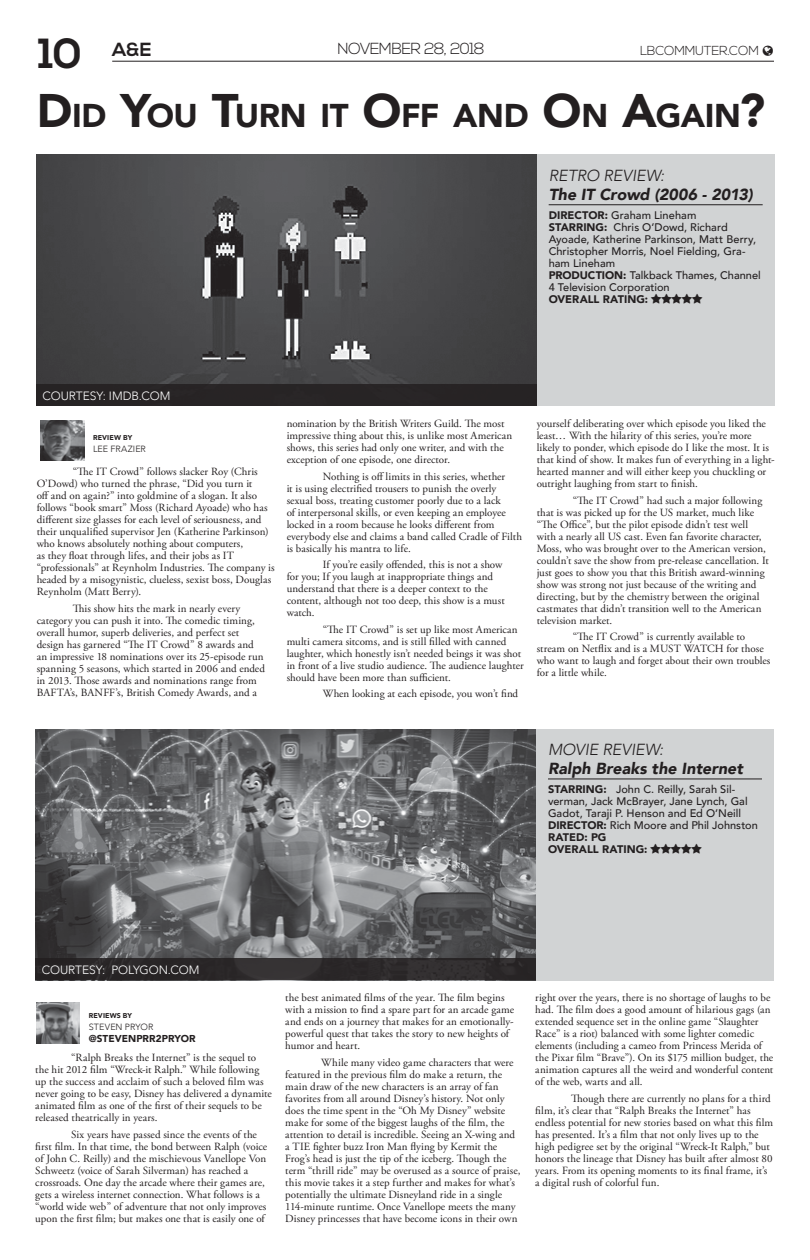
<style>
.page{position:relative;width:810px;height:1260px;background:#fff}
.page>*{position:absolute;margin:0;border:0;box-sizing:border-box;transform-origin:0 0}
.t1{font:900 32.9px "Avenir";letter-spacing:-.015em;color:#231f20}
.t2{font:700 19px "Nexa";color:#231f20}
.t3{font:italic 900 16px "Avenir";color:#231f20}
.t4{font:italic 300 16px "Avenir";letter-spacing:-.005em;color:#231f20}
.t5{font:300 16px "Nexa";letter-spacing:-.04em;color:#231f20}
.t6{font:300 13px "Nexa";letter-spacing:-.02em;color:#231f20}
.t7{font:300 12px "Avenir";letter-spacing:-.005em;color:#fff}
.t8{font:11px/12px "Adobe Garamond Pro";letter-spacing:.005em;color:#231f20}
.t9{font:500 11px/12px "Avenir";letter-spacing:.005em;color:#231f20}
.t10{font:900 11px "Avenir";color:#231f20}
.t11{font:900 10px "Avenir";letter-spacing:.005em;color:#231f20}
.t12{font:300 9px "Avenir";letter-spacing:.005em;color:#231f20}
.t13{font:900 7px "Avenir";letter-spacing:.02em;color:#231f20}
.s1{font-size:42px}
.s2{font-style:inherit}
.s3{font-size:47px}
.s4{font-weight:900}
</style>
<div class="page">
<hr style="left:112px;top:61px;width:662px;height:1px;background:#231f20">
<img style="left:36px;top:155px;width:501px;height:229px">
<div style="left:36px;top:384px;width:738px;height:22px;background:#231f20"></div>
<div style="left:537px;top:155px;width:238px;height:251px;background:#d1d3d4"></div>
<hr style="left:549px;top:204px;width:214px;height:1px;background:#231f20">
<img style="left:35px;top:729px;width:501px;height:230px">
<div style="left:35px;top:959px;width:738px;height:21px;background:#2b2829"></div>
<div style="left:536px;top:729px;width:238px;height:251px;background:#d1d3d4"></div>
<hr style="left:548px;top:778px;width:214px;height:1px;background:#231f20">
<img style="left:36px;top:1003px;width:43px;height:40px">
<img style="left:40px;top:420px;width:44px;height:41px">
<h2 class="t2" style="left:38px;top:39px;width:115px"><span class="s1">10</span> A&amp;E</h2>
<h3 class="t5" style="left:337px;top:40px;width:149px">NOVEMBER <span class="s2">28, 2018</span></h3>
<p class="t6" style="left:640px;top:43px;width:120px">LBCOMMUTER.COM</p>
<h1 class="t1" style="left:37px;top:88px;width:730px"><span class="s3">D</span>ID <span class="s3">Y</span>OU <span class="s3">T</span>URN IT <span class="s3">O</span>FF AND <span class="s3">O</span>N <span class="s3">A</span>GAIN<span class="s3">?</span></h1>
<h3 class="t4" style="left:549px;top:166px;width:117px">RETRO REVIEW:</h3>
<h3 class="t3" style="left:549px;top:181px;width:206px">The IT Crowd (2006 - 2013)</h3>
<p class="t9" style="left:549px;top:208px;width:214px"><span class="s4">DIRECTOR:</span> Graham Lineham<br><span class="s4">STARRING:</span> Chris O’Dowd, Richard<br>Ayoade, Katherine Parkinson, Matt Berry,<br>Christopher Morris, Noel Fielding, Gra&shy;ham Lineham<br><span class="s4">PRODUCTION:</span> Talkback Thames, Channel<br>4 Television Corporation</p>
<p class="t10" style="left:549px;top:289px;width:101px">OVERALL RATING:</p>
<p class="t7" style="left:42px;top:389px;width:129px">COURTESY: IMDB.COM</p>
<p class="t13" style="left:93px;top:432px;width:41px">REVIEW BY</p>
<p class="t12" style="left:93px;top:444px;width:54px">LEE FRAZIER</p>
<p class="t8" style="left:37px;top:466px;width:240px;text-indent:36px">“The IT Crowd” follows slacker Roy (Chris O’Dowd) who turned the phrase, “Did you turn it<br>off and on again?” into goldmine of a slogan. It also follows “book smart” Moss (Richard Ayoade) who has different size glasses for each level of seriousness, and their unqualified supervisor Jen (Katherine Parkinson) who knows absolutely nothing about computers,<br>as they float through lifes, and their jobs as IT “professionals” at Reynholm Industries. The company is headed by a misogynistic, clueless, sexist boss, Douglas Reynholm (Matt Berry).</p>
<p class="t8" style="left:37px;top:602px;width:230px;text-indent:36px">This show hits the mark in nearly every category you can push it into. The comedic timing, overall humor, superb deliveries, and perfect set design has garnered “The IT Crowd” 8 awards and an impressive 18 nominations over its 25-episode run spanning 5 seasons, which started in 2006 and ended in 2013. Those awards and nominations range from BAFTA’s, BANFF’s, British Comedy Awards, and a</p>
<p class="t8" style="left:287px;top:418px;width:227px">nomination by the British Writers Guild. The most impressive thing about this, is unlike most American shows, this series had only one writer, and with the exception of one episode, one director.</p>
<p class="t8" style="left:287px;top:470px;width:237px;text-indent:36px">Nothing is off limits in this series, whether<br>it is using electrified trousers to punish the overly sexual boss, treating customer poorly due to a lack<br>of interpersonal skills, or even keeping an employee locked in a room because he looks different from everybody else and claims a band called Cradle of Filth is basically his mantra to life.</p>
<p class="t8" style="left:287px;top:559px;width:220px;text-indent:36px">If you’re easily offended, this is not a show for you; If you laugh at inappropriate things and understand that there is a deeper context to the content, although not too deep, this show is a must watch.</p>
<p class="t8" style="left:287px;top:623px;width:239px;text-indent:36px">“The IT Crowd” is set up like most American multi camera sitcoms, and is still filled with canned laughter, which honestly isn’t needed beings it was shot in front of a live studio audience. The audience laughter should have been more than sufficient.</p>
<p class="t8" style="left:323px;top:688px;width:197px">When looking at each episode, you won’t find</p>
<p class="t8" style="left:537px;top:418px;width:239px">yourself deliberating over which episode you liked the least… With the hilarity of this series, you’re more likely to ponder, which episode do I like the most. It is that kind of show. It makes fun of everything in a light&shy;hearted manner and will either keep you chuckling or outright laughing from start to finish.</p>
<p class="t8" style="left:537px;top:494px;width:234px;text-indent:36px">“The IT Crowd” had such a major following that is was picked up for the US market, much like “The Office”, but the pilot episode didn’t test well with a nearly all US cast. Even fan favorite character, Moss, who was brought over to the American version, couldn’t save the show from pre-release cancellation. It just goes to show you that this British award-winning show was strong not just because of the writing and directing, but by the chemistry between the original castmates that didn’t transition well to the American television market.</p>
<p class="t8" style="left:537px;top:631px;width:235px;text-indent:36px">“The IT Crowd” is currently available to stream on Netflix and is a MUST WATCH for those who want to laugh and forget about their own troubles for a little while.</p>
<h3 class="t4" style="left:548px;top:740px;width:117px">MOVIE REVIEW:</h3>
<h3 class="t3" style="left:548px;top:755px;width:196px">Ralph Breaks the Internet</h3>
<p class="t9" style="left:548px;top:782px;width:211px"><span class="s4">STARRING:</span> John C. Reilly, Sarah Sil&shy;verman, Jack McBrayer, Jane Lynch, Gal<br>Gadot, Taraji P. Henson and Ed O’Neill<br><span class="s4">DIRECTOR:</span> Rich Moore and Phil Johnston<br><span class="s4">RATED: PG<br>OVERALL RATING:</span></p>
<p class="t7" style="left:42px;top:963px;width:159px">COURTESY: POLYGON.COM</p>
<p class="t13" style="left:89px;top:1009px;width:45px">REVIEWS BY</p>
<p class="t12" style="left:89px;top:1021px;width:66px">STEVEN PRYOR</p>
<p class="t11" style="left:89px;top:1030px;width:108px">@STEVENPRR2PRYOR</p>
<p class="t8" style="left:35px;top:1052px;width:238px;text-indent:36px">“Ralph Breaks the Internet” is the sequel to the hit 2012 film “Wreck-it Ralph.” While following up the success and acclaim of such a beloved film was never going to be easy, Disney has delivered a dynamite animated film as one of the first of their sequels to be released theatrically in years.</p>
<p class="t8" style="left:35px;top:1129px;width:233px;text-indent:36px">Six years have passed since the events of the first film. In that time, the bond between Ralph (voice of John C. Reilly) and the mischievous Vanellope Von Schweetz (voice of Sarah Silverman) has reached a crossroads. One day the arcade where their games are, gets a wireless internet connection. What follows is a “world wide web” of adventure that not only improves upon the first film; but makes one that is easily one of</p>
<p class="t8" style="left:285px;top:992px;width:230px">the best animated films of the year. The film begins with a mission to find a spare part for an arcade game and ends on a journey that makes for an emotionally&shy;powerful quest that takes the story to new heights of humor and heart.</p>
<p class="t8" style="left:285px;top:1057px;width:237px;text-indent:36px">While many video game characters that were featured in the previous film do make a return, the main draw of the new characters is an array of fan favorites from all around Disney’s history. Not only does the time spent in the “Oh My Disney” website make for some of the biggest laughs of the film, the attention to detail is incredible. Seeing an X-wing and a TIE fighter buzz Iron Man flying by Kermit the Frog’s head is just the tip of the iceberg. Though the term “thrill ride” may be overused as a source of praise, this movie takes it a step further and makes for what’s potentially the ultimate Disneyland ride in a single 114-minute runtime. Once Vanellope meets the many Disney princesses that have become icons in their own</p>
<p class="t8" style="left:535px;top:992px;width:239px">right over the years, there is no shortage of laughs to be had. The film does a good amount of hilarious gags (an extended sequence set in the online game “Slaughter Race” is a riot) balanced with some lighter comedic elements (including a cameo from Princess Merida of the Pixar film “Brave”). On its $175 million budget, the animation captures all the weird and wonderful content of the web, warts and all.</p>
<p class="t8" style="left:535px;top:1093px;width:240px;text-indent:36px">Though there are currently no plans for a third film, it’s clear that “Ralph Breaks the Internet” has endless potential for new stories based on what this film has presented. It’s a film that not only lives up to the high pedigree set by the original “Wreck-It Ralph,” but honors the lineage that Disney has built after almost 80 years. From its opening moments to its final frame, it’s a digital rush of colorful fun.</p>
</div>
